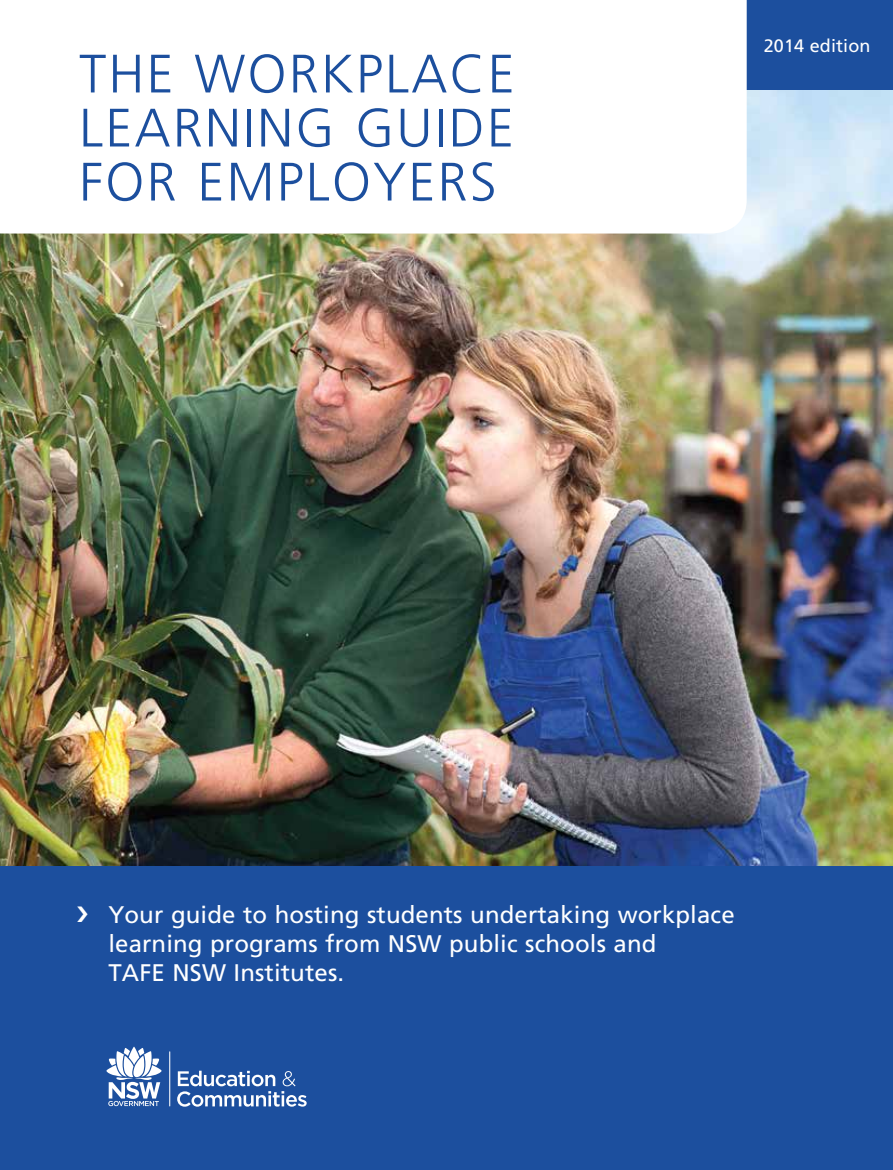
<style>
.page{position:relative;width:893px;height:1170px;background:#fff}
.page>*{position:absolute;margin:0;border:0;box-sizing:border-box;transform-origin:0 0}
.t1{font:300 54px/54px "Frutiger CE";letter-spacing:.04em;color:#1c4f9e;text-align:justify}
.t2{font:24px/28.8px "Frutiger CE";letter-spacing:.005em;color:#fff}
.t3{font:18px "Frutiger CE";letter-spacing:.005em;color:#fff}
</style>
<div class="page">
<img style="left:0;top:89px;width:893px;height:777px">
<div style="left:0;top:0;width:893px;height:89px;background:#1c4f9e"></div>
<div style="left:0;top:866px;width:893px;height:303px;background:#1c4f9e"></div>
<svg style="left:0;top:0;width:747px;height:233px"></svg>
<svg style="left:177px;top:1070px;width:130px;height:36px"></svg>
<hr style="left:169px;top:1051px;width:1px;height:55px;background:#fff">
<svg style="left:107px;top:1046px;width:54px;height:59px"></svg>
<h1 class="t1" style="left:79px;top:46px;width:437px">THE WORKPLACE LEARNING GUIDE FOR EMPLOYERS</h1>
<p class="t3" style="left:764px;top:35px;width:108px">2014 edition</p>
<p class="t2" style="left:108px;top:900px;width:628px">Your guide to hosting students undertaking workplace learning programs from NSW public schools and<br>TAFE NSW Institutes.</p>
</div>
